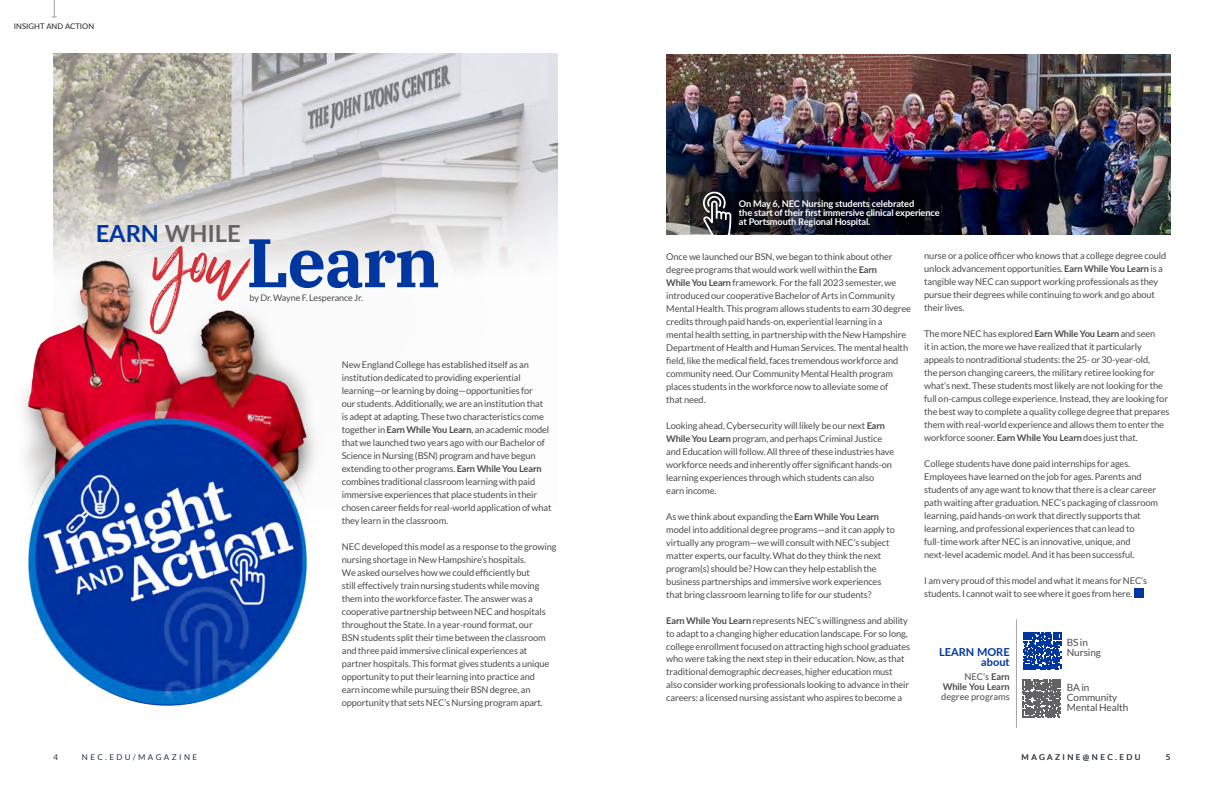
<style>
.page{position:relative;width:1224px;height:792px;background:#fff}
.page>*{position:absolute;margin:0;border:0;box-sizing:border-box;transform-origin:0 0}
.t1{font:158.5px "Wilderness Typeface";color:#d43238}
.t2{font:700 68.6px "IBM Plex Serif";letter-spacing:-.025em;color:#0036a0}
.t3{font:700 23.6px "Lato";color:#636366}
.t4{font:700 11px/10px "Lato";color:#0036a0;text-align:right}
.t5{font:10px/10px "Lato";letter-spacing:-.01em;color:#4b4c4d}
.t6{font:9.2px/13px "Lato";letter-spacing:-.01em;color:#4b4c4d}
.t7{font:700 9.2px/9px "Lato";letter-spacing:-.01em;color:#fff}
.t8{font:9px "Lato";letter-spacing:-.01em;color:#4b4c4d}
.t9{font:8px "Lato";letter-spacing:.3em;color:#203141}
.t10{font:8px "Lato";letter-spacing:.3em;color:#4b4c4d}
.t11{font:7.7px "Lato";color:#231f20}
.s1{color:#0036a0}
.s2{font-weight:700}
</style>
<div class="page">
<img style="left:34px;top:606px;width:267px;height:100px">
<svg style="left:52px;top:0;width:5px;height:17px"></svg>
<div style="left:0;top:32px;width:556px;height:574px;background:#5b6162;opacity:.75"></div>
<div style="left:1135px;top:589px;width:9px;height:9px;background:#0036a0"></div>
<img style="left:666px;top:54px;width:504px;height:180px">
<svg style="left:690px;top:192px;width:261px;height:43px"></svg>
<svg style="left:1023px;top:632px;width:38px;height:38px"></svg>
<svg style="left:1023px;top:680px;width:37px;height:37px"></svg>
<hr style="left:1016px;top:620px;width:1px;height:108px;background:#a5a5a9">
<p class="t11" style="left:14px;top:22px;width:82px">INSIGHT AND ACTION</p>
<p class="t3" style="left:96px;top:216px;width:146px"><span class="s1">EARN</span> WHILE</p>
<p class="t2" style="left:246px;top:208px;width:195px">Learn</p>
<p class="t1" style="left:153px;top:182px;width:95px">you</p>
<p class="t8" style="left:250px;top:292px;width:115px">by Dr. Wayne F. Lesperance Jr.</p>
<p class="t9" style="left:54px;top:752px;width:6px">4</p>
<p class="t9" style="left:82px;top:752px;width:117px">NEC.EDU/MAGAZINE</p>
<p class="t6" style="left:342px;top:359px;width:211px">New England College has established itself as an institution dedicated to providing experiential learning—or learning by doing—opportunities for<br>our students. Additionally, we are an institution that is adept at adapting. These two characteristics come together in <span class="s2">Earn While You Learn</span>, an academic model that we launched two years ago with our Bachelor of Science in Nursing (BSN) program and have begun extending to other programs. <span class="s2">Earn While You Learn </span>combines traditional classroom learning with paid immersive experiences that place students in their chosen career fields for real-world application of what they learn in the classroom.</p>
<p class="t6" style="left:342px;top:541px;width:216px">NEC developed this model as a response to the growing nursing shortage in New Hampshire’s hospitals.<br>We asked ourselves how we could efficiently but<br>still effectively train nursing students while moving them into the workforce faster. The answer was a cooperative partnership between NEC and hospitals throughout the State. In a year-round format, our<br>BSN students split their time between the classroom and three paid immersive clinical experiences at partner hospitals. This format gives students a unique opportunity to put their learning into practice and<br>earn income while pursuing their BSN degree, an opportunity that sets NEC’s Nursing program apart.</p>
<p class="t7" style="left:739px;top:199px;width:202px">On May 6, NEC Nursing students celebrated<br>the start of their first immersive clinical experience at Portsmouth Regional Hospital.</p>
<p class="t6" style="left:666px;top:250px;width:246px">Once we launched our BSN, we began to think about other degree programs that would work well within the <span class="s2">Earn<br>While You Learn</span> framework. For the fall 2023 semester, we introduced our cooperative Bachelor of Arts in Community Mental Health. This program allows students to earn 30 degree credits through paid hands-on, experiential learning in a mental health setting, in partnership with the New Hampshire Department of Health and Human Services. The mental health field, like the medical field, faces tremendous workforce and community need. Our Community Mental Health program places students in the workforce now to alleviate some of<br>that need.</p>
<p class="t6" style="left:666px;top:419px;width:229px">Looking ahead, Cybersecurity will likely be our next <span class="s2">Earn While You Learn</span> program, and perhaps Criminal Justice and Education will follow. All three of these industries have workforce needs and inherently offer significant hands-on learning experiences through which students can also earn income.</p>
<p class="t6" style="left:666px;top:510px;width:230px">As we think about expanding the <span class="s2">Earn While You Learn </span>model into additional degree programs—and it can apply to virtually any program—we will consult with NEC’s subject matter experts, our faculty. What do they think the next program(s) should be? How can they help establish the business partnerships and immersive work experiences that bring classroom learning to life for our students?</p>
<p class="t6" style="left:666px;top:614px;width:245px"><span class="s2">Earn While You Learn</span> represents NEC’s willingness and ability to adapt to a changing higher education landscape. For so long, college enrollment focused on attracting high school graduates who were taking the next step in their education. Now, as that traditional demographic decreases, higher education must also consider working professionals looking to advance in their careers: a licensed nursing assistant who aspires to become a</p>
<p class="t6" style="left:924px;top:250px;width:244px">nurse or a police officer who knows that a college degree could unlock advancement opportunities. <span class="s2">Earn While You Learn</span> is a tangible way NEC can support working professionals as they pursue their degrees while continuing to work and go about their lives.</p>
<p class="t6" style="left:924px;top:328px;width:247px">The more NEC has explored <span class="s2">Earn While You Learn</span> and seen<br>it in action, the more we have realized that it particularly appeals to nontraditional students: the 25- or 30-year-old,<br>the person changing careers, the military retiree looking for what’s next. These students most likely are not looking for the full on-campus college experience. Instead, they are looking for the best way to complete a quality college degree that prepares them with real-world experience and allows them to enter the workforce sooner. <span class="s2">Earn While You Learn</span> does just that.</p>
<p class="t6" style="left:924px;top:458px;width:235px">College students have done paid internships for ages.<br>Employees have learned on the job for ages. Parents and students of any age want to know that there is a clear career path waiting after graduation. NEC’s packaging of classroom learning, paid hands-on work that directly supports that learning, and professional experiences that can lead to full-time work after NEC is an innovative, unique, and next-level academic model. And it has been successful.</p>
<p class="t6" style="left:924px;top:575px;width:224px">I am very proud of this model and what it means for NEC’s students. I cannot wait to see where it goes from here.</p>
<p class="t4" style="left:939px;top:646px;width:72px">LEARN MORE about</p>
<p class="t6" style="left:941px;top:671px;width:70px;line-height:10px;text-align:justify;text-indent:23px">NEC's <span class="s2">Earn While You Learn </span>degree programs</p>
<p class="t5" style="left:1067px;top:638px;width:36px">BS in<br>Nursing</p>
<p class="t5" style="left:1067px;top:682px;width:63px">BA in<br>Community<br>Mental Health</p>
<p class="t10" style="left:1022px;top:753px;width:121px">MAGAZINE@NEC.EDU</p>
<p class="t10" style="left:1166px;top:753px;width:6px">5</p>
</div>
